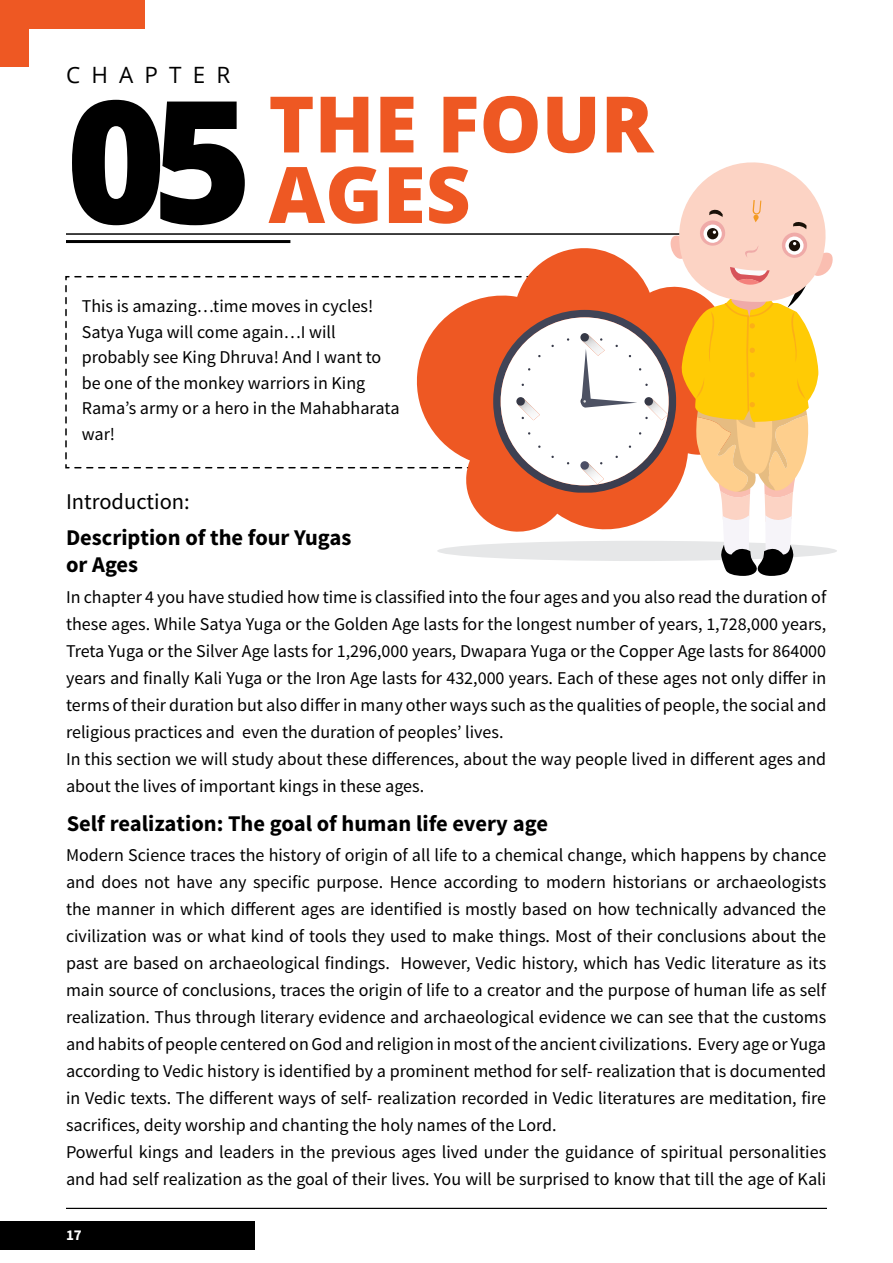
<style>
.page{position:relative;width:893px;height:1263px;background:#fff}
.page>*{position:absolute;margin:0;border:0;box-sizing:border-box;transform-origin:0 0}
.t1{font:800 170.85px "Open Sans";color:#000}
.t2{font:800 78px/70.5px "Open Sans";color:#ee5823}
.t3{font:700 22.5px/27px "Source Sans Pro";color:#000}
.t4{font:22.5px "Source Sans Pro";color:#000}
.t5{font:22.5px "Open Sans";letter-spacing:.495em;color:#000}
.t6{font:18px/27px "Source Sans Pro";color:#000}
.t7{font:700 15px "Source Sans Pro";color:#fff}
</style>
<div class="page">
<div style="left:0;top:0;width:29px;height:66px;background:#ee5823"></div>
<div style="left:29px;top:0;width:116px;height:29px;background:#ee5823"></div>
<div style="left:0;top:1221px;width:255px;height:29px;background:#000"></div>
<hr style="left:66px;top:1208px;width:761px;height:1px;background:#000">
<svg style="left:65px;top:162px;width:768px;height:414px"></svg>
<p class="t5" style="left:66px;top:60px;width:166px">CHAPTER</p>
<h1 class="t1" style="left:66px;top:32px;width:188px">05</h1>
<h2 class="t2" style="left:268px;top:85px;width:387px">THE FOUR<br>AGES</h2>
<p class="t6" style="left:82px;top:294px;width:319px;line-height:25.5px">This is amazing…time moves in cycles!<br>Satya Yuga will come again…I will probably see King Dhruva! And I want to be one of the monkey warriors in King<br>Rama’s army or a hero in the Mahabharata war!</p>
<p class="t4" style="left:66px;top:487px;width:125px">Introduction:</p>
<p class="t3" style="left:66px;top:525px;width:287px">Description of the four Yugas or Ages</p>
<p class="t6" style="left:66px;top:584px;width:762px">In chapter 4 you have studied how time is classified into the four ages and you also read the duration of these ages. While Satya Yuga or the Golden Age lasts for the longest number of years, 1,728,000 years, Treta Yuga or the Silver Age lasts for 1,296,000 years, Dwapara Yuga or the Copper Age lasts for 864000 years and finally Kali Yuga or the Iron Age lasts for 432,000 years. Each of these ages not only differ in terms of their duration but also differ in many other ways such as the qualities of people, the social and religious practices and even the duration of peoples’ lives.<br>In this section we will study about these differences, about the way people lived in different ages and about the lives of important kings in these ages.</p>
<p class="t3" style="left:67px;top:811px;width:483px">Self realization: The goal of human life every age</p>
<p class="t6" style="left:66px;top:842px;width:762px">Modern Science traces the history of origin of all life to a chemical change, which happens by chance and does not have any specific purpose. Hence according to modern historians or archaeologists the manner in which different ages are identified is mostly based on how technically advanced the civilization was or what kind of tools they used to make things. Most of their conclusions about the past are based on archaeological findings. However, Vedic history, which has Vedic literature as its main source of conclusions, traces the origin of life to a creator and the purpose of human life as self realization. Thus through literary evidence and archaeological evidence we can see that the customs and habits of people centered on God and religion in most of the ancient civilizations. Every age or Yuga according to Vedic history is identified by a prominent method for self- realization that is documented in Vedic texts. The different ways of self- realization recorded in Vedic literatures are meditation, fire sacrifices, deity worship and chanting the holy names of the Lord.<br>Powerful kings and leaders in the previous ages lived under the guidance of spiritual personalities and had self realization as the goal of their lives. You will be surprised to know that till the age of Kali</p>
<p class="t7" style="left:66px;top:1225px;width:17px">17</p>
</div>
